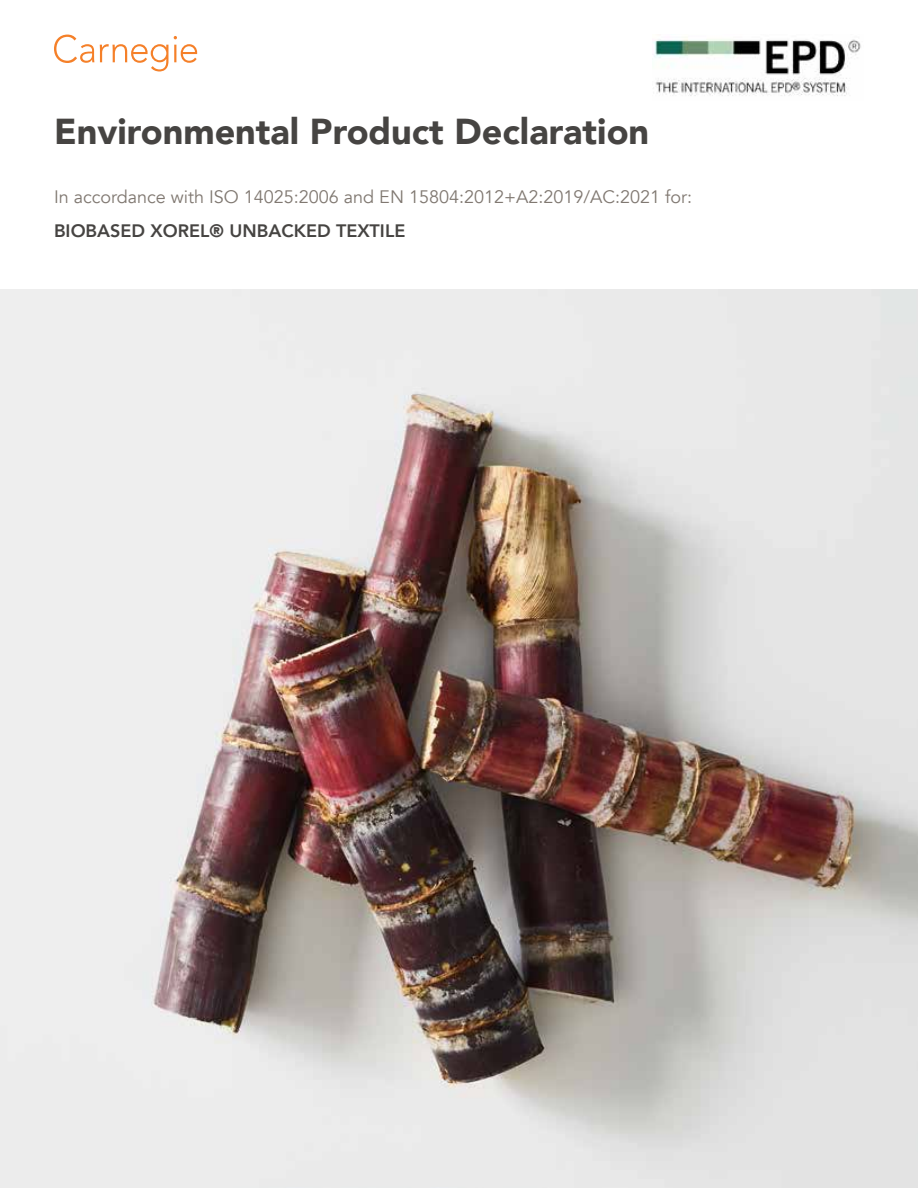
<style>
.page{position:relative;width:918px;height:1188px;background:#fff}
.page>*{position:absolute;margin:0;border:0;box-sizing:border-box;transform-origin:0 0}
.t1{font:900 36px "Avenir";color:#464442}
.t2{font:18px "Avenir";color:#807871}
.t3{font:800 18px "Avenir";color:#464442}
</style>
<div class="page">
<svg style="left:54px;top:35px;width:40px;height:28px"></svg>
<svg style="left:100px;top:44px;width:68px;height:27px"></svg>
<svg style="left:174px;top:36px;width:23px;height:27px"></svg>
<img style="left:653px;top:37px;width:208px;height:59px">
<img style="left:0;top:289px;width:918px;height:899px">
<h1 class="t1" style="left:54px;top:101px;width:597px">Environmental Product Declaration</h1>
<p class="t2" style="left:54px;top:187px;width:640px">In accordance with ISO 14025:2006 and EN 15804:2012+A2:2019/AC:2021 for:</p>
<p class="t3" style="left:54px;top:216px;width:353px">BIOBASED XOREL® UNBACKED TEXTILE</p>
</div>
